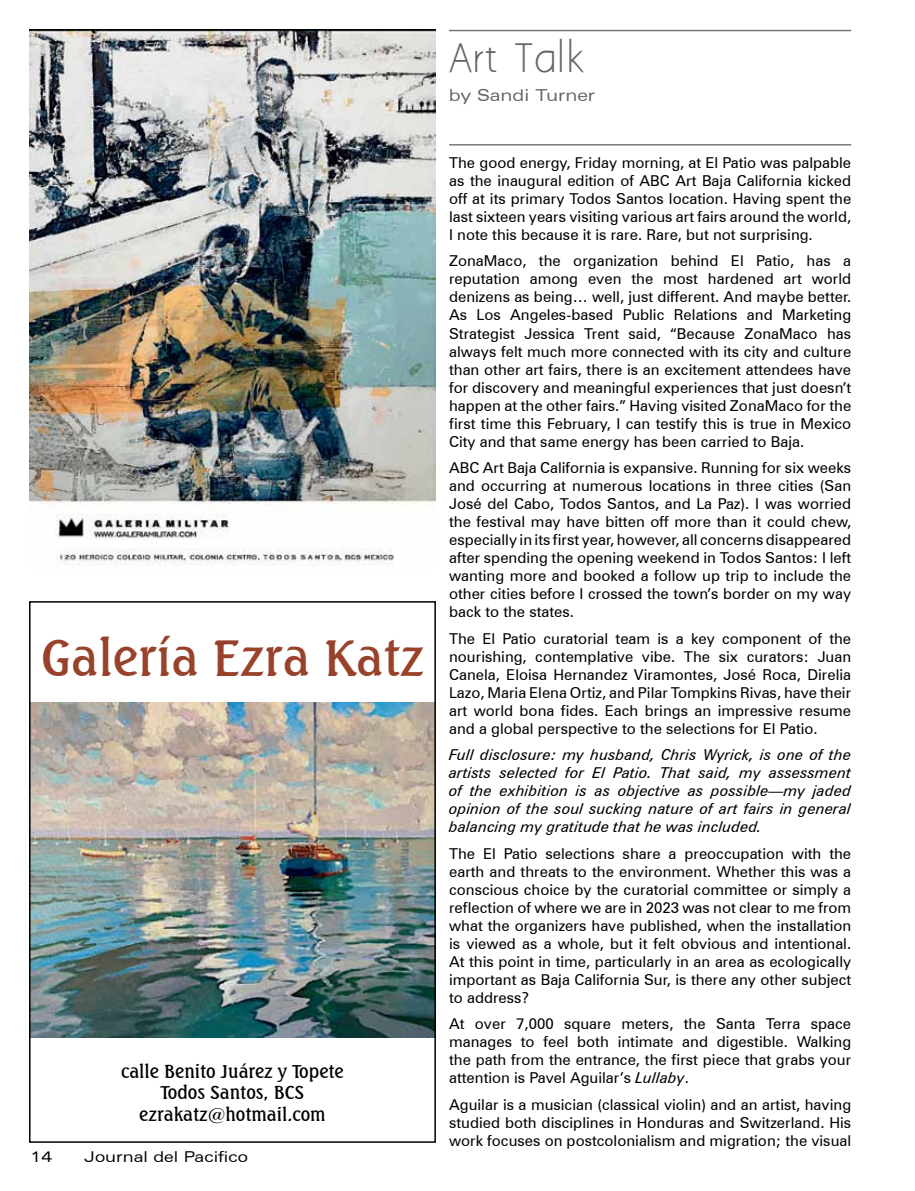
<style>
.page{position:relative;width:915px;height:1191px;background:#fff}
.page>*{position:absolute;margin:0;border:0;box-sizing:border-box;transform-origin:0 0}
.t1{font:500 49.5px "Seagull BT";color:#99422b}
.t2{font:36px "Aaargh Normal";color:#636466}
.t3{font:500 18px/21.6px "Seagull BT";color:#000;text-align:center}
.t4{font:expanded 16.5px "Zurich BT";color:#636466}
.t5{font:15px/18px "Zurich BT";color:#000;text-align:justify}
.t6{font:italic 15px/18px "Zurich BT";color:#000;text-align:justify}
.t7{font:expanded 15px "Zurich BT";color:#000}
.s1{font-style:italic}
</style>
<div class="page">
<hr style="left:449px;top:30px;width:401px;height:1px;background:#77787b">
<hr style="left:449px;top:144px;width:401px;height:1px;background:#77787b">
<img style="left:30px;top:30px;width:405px;height:536px">
<img style="left:32px;top:702px;width:401px;height:336px">
<div style="left:29px;top:601px;width:407px;height:541px;border:2px solid #000"></div>
<h1 class="t1" style="left:41px;top:626px;width:384px">Galería Ezra Katz</h1>
<p class="t3" style="left:121px;top:1060px;width:224px">calle Benito Juárez y Topete<br>Todos Santos, BCS ezrakatz@hotmail.com</p>
<p class="t7" style="left:31px;top:1148px;width:23px">14</p>
<p class="t7" style="left:85px;top:1148px;width:165px">Journal del Pacifico</p>
<h2 class="t2" style="left:448px;top:37px;width:138px">Art Talk</h2>
<p class="t4" style="left:448px;top:85px;width:148px">by Sandi Turner</p>
<p class="t5" style="left:449px;top:153px;width:403px">The good energy, Friday morning, at El Patio was palpable as the inaugural edition of ABC Art Baja California kicked off at its primary Todos Santos location. Having spent the last sixteen years visiting various art fairs around the world, I note this because it is rare. Rare, but not surprising.</p>
<p class="t5" style="left:449px;top:251px;width:403px">ZonaMaco, the organization behind El Patio, has a reputation among even the most hardened art world denizens as being… well, just different. And maybe better.<br>As Los Angeles-based Public Relations and Marketing Strategist Jessica Trent said, “Because ZonaMaco has always felt much more connected with its city and culture than other art fairs, there is an excitement attendees have for discovery and meaningful experiences that just doesn’t happen at the other fairs.” Having visited ZonaMaco for the first time this February, I can testify this is true in Mexico City and that same energy has been carried to Baja.</p>
<p class="t5" style="left:449px;top:458px;width:403px">ABC Art Baja California is expansive. Running for six weeks and occurring at numerous locations in three cities (San José del Cabo, Todos Santos, and La Paz). I was worried the festival may have bitten off more than it could chew, especially in its first year, however, all concerns disappeared after spending the opening weekend in Todos Santos: I left wanting more and booked a follow up trip to include the other cities before I crossed the town’s border on my way back to the states.</p>
<p class="t5" style="left:449px;top:628px;width:403px">The El Patio curatorial team is a key component of the nourishing, contemplative vibe. The six curators: Juan Canela, Eloisa Hernandez Viramontes, José Roca, Direlia Lazo, Maria Elena Ortiz, and Pilar Tompkins Rivas, have their art world bona fides. Each brings an impressive resume and a global perspective to the selections for El Patio.</p>
<p class="t6" style="left:449px;top:745px;width:403px">Full disclosure: my husband, Chris Wyrick, is one of the artists selected for El Patio. That said, my assessment of the exhibition is as objective as possible—my jaded opinion of the soul sucking nature of art fairs in general balancing my gratitude that he was included.</p>
<p class="t5" style="left:449px;top:843px;width:403px">The El Patio selections share a preoccupation with the earth and threats to the environment. Whether this was a conscious choice by the curatorial committee or simply a reflection of where we are in 2023 was not clear to me from what the organizers have published, when the installation is viewed as a whole, but it felt obvious and intentional.<br>At this point in time, particularly in an area as ecologically important as Baja California Sur, is there any other subject to address?</p>
<p class="t5" style="left:449px;top:1014px;width:403px">At over 7,000 square meters, the Santa Terra space manages to feel both intimate and digestible. Walking the path from the entrance, the first piece that grabs your attention is Pavel Aguilar’s <span class="s1">Lullaby</span>.</p>
<p class="t5" style="left:449px;top:1094px;width:403px">Aguilar is a musician (classical violin) and an artist, having studied both disciplines in Honduras and Switzerland. H is work focuses on postcolonialism and migration; the visual</p>
</div>
